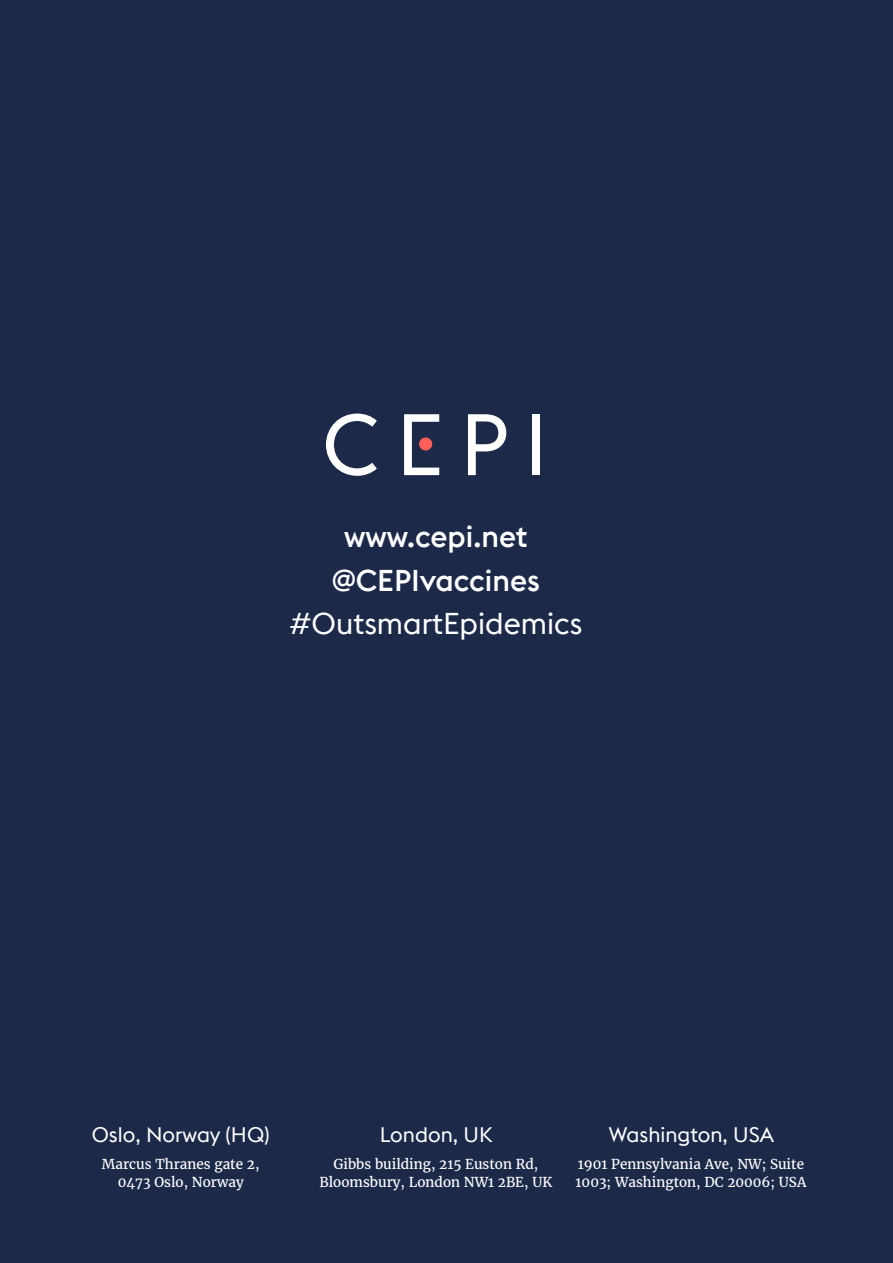
<style>
.page{position:relative;width:893px;height:1263px;background:#1c2949}
.page>*{position:absolute;margin:0;border:0;box-sizing:border-box;transform-origin:0 0}
.t1{font:500 30px/43.5px "Euclid CEPI";color:#fff;text-align:center}
.t2{font:30px "Euclid CEPI";color:#fff}
.t3{font:21px "Euclid CEPI";color:#fff}
.t4{font:13.5px/18px "Merriweather";color:#fff;text-align:center}
</style>
<div class="page">
<svg style="left:326px;top:414px;width:51px;height:62px"></svg>
<svg style="left:404px;top:414px;width:35px;height:61px"></svg>
<svg style="left:468px;top:414px;width:38px;height:61px"></svg>
<div style="left:532px;top:414px;width:8px;height:61px;background:#fff"></div>
<h1 class="t1" style="left:332px;top:515px;width:210px">www.cepi.net @CEPIvaccines</h1>
<h1 class="t2" style="left:289px;top:606px;width:294px">#OutsmartEpidemics</h1>
<h2 class="t3" style="left:92px;top:1122px;width:179px">Oslo, Norway (HQ)</h2>
<p class="t4" style="left:102px;top:1153px;width:159px">Marcus Thranes gate 2,<br>0473 Oslo, Norway</p>
<h2 class="t3" style="left:380px;top:1122px;width:114px">London, UK</h2>
<p class="t4" style="left:319px;top:1153px;width:234px">Gibbs building, 215 Euston Rd,<br>Bloomsbury, London NW1 2BE, UK</p>
<h2 class="t3" style="left:609px;top:1122px;width:167px">Washington, USA</h2>
<p class="t4" style="left:576px;top:1153px;width:232px;text-align:left">1901 Pennsylvania Ave, NW; Suite<br>1003; Washington, DC 20006; USA</p>
</div>
